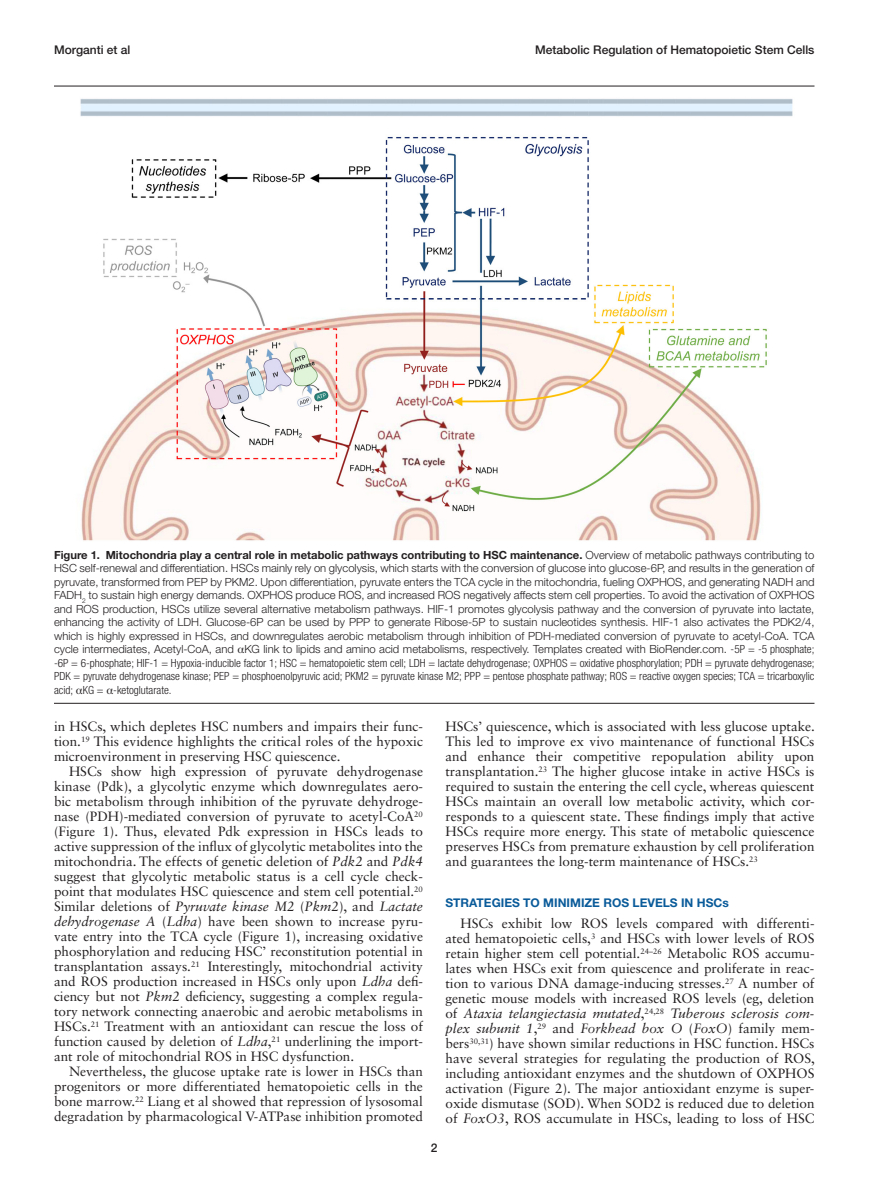
<style>
.page{position:relative;width:891px;height:1188px;background:#fff}
.page>*{position:absolute;margin:0;border:0;box-sizing:border-box;transform-origin:0 0}
.t1{font:13.5px/15px "Sabon LT Std";color:#231f20;text-align:justify}
.t2{font:500 12px "Helvetica Neue LT Std";color:#231f20}
.t3{font:700 12px "Helvetica Neue LT Std";color:#0a5b9a}
.t4{font:300 11.25px/13.5px "Helvetica Neue LT Std";color:#231f20;text-align:justify}
.s1{font-weight:700}
.s2{font-family:"Gandhari Unicode";font-weight:400}
.s3{font-stretch:condensed}
.s4{font-style:italic}
</style>
<div class="page">
<img style="left:80px;top:98px;width:713px;height:443px">
<hr style="left:54px;top:86px;width:760px;height:1px;background:#231f20">
<hr style="left:54px;top:703px;width:760px;height:1px;background:#231f20">
<p class="t2" style="left:54px;top:42px;width:78px">Morganti et al</p>
<p class="t2" style="left:535px;top:42px;width:281px">Metabolic Regulation of Hematopoietic Stem Cells</p>
<p class="t4" style="left:54px;top:548px;width:762px"><span class="s1">Figure 1. Mitochondria play a central role in metabolic pathways contributing to HSC maintenance.</span> Overview of metabolic pathways contributing to HSC self-renewal and differentiation. HSCs mainly rely on glycolysis, which starts with the conversion of glucose into glucose-6P, and results in the generation of pyruvate, transformed from PEP by PKM2. Upon differentiation, pyruvate enters the TCA cycle in the mitochondria, fueling OXPHOS, and generating NADH and FADH<sub>2</sub> to sustain high energy demands. OXPHOS produce ROS, and increased ROS negatively affects stem cell properties. To avoid the activation of OXPHOS and ROS production, HSCs utilize several alternative metabolism pathways. HIF-1 promotes glycolysis pathway and the conversion of pyruvate into lactate, enhancing the activity of LDH. Glucose-6P can be used by PPP to generate Ribose-5P to sustain nucleotides synthesis. HIF-1 also activates the PDK2/4, which is highly expressed in HSCs, and downregulates aerobic metabolism through inhibition of PDH-mediated conversion of pyruvate to acetyl-CoA. TCA cycle intermediates, Acetyl-CoA, and <span class="s2">α</span>KG link to lipids and amino acid metabolisms, respectively. Templates created with BioRender.com. <span class="s3">-5P = -5 phosphate; -6P = 6-phosphate; HIF-1 = Hypoxia-inducible factor 1; HSC = hematopoietic stem cell; LDH = lactate dehydrogenase; OXPHOS = oxidative phosphorylation; PDH = pyruvate dehydrogenase; PDK = pyruvate dehydrogenase kinase; PEP = phosphoenolpyruvic acid; PKM2 = pyruvate kinase M2; PPP = pentose phosphate pathway; ROS = reactive oxygen species; TCA = tricarboxylic acid;</span> <span class="s2">α</span><span class="s3">KG =</span> <span class="s2">α</span><span class="s3">-ketoglutarate.</span></p>
<p class="t1" style="left:54px;top:719px;width:371px">in HSCs, which depletes HSC numbers and impairs their func&shy;tion.<sup>19</sup> This evidence highlights the critical roles of the hypoxic microenvironment in preserving HSC quiescence.</p>
<p class="t1" style="left:54px;top:764px;width:371px;text-indent:15px">HSCs show high expression of pyruvate dehydrogenase kinase (Pdk), a glycolytic enzyme which downregulates aero&shy;bic metabolism through inhibition of the pyruvate dehydroge&shy;nase (PDH)-mediated conversion of pyruvate to acetyl-CoA<sup>20 </sup>(Figure 1). Thus, elevated Pdk expression in HSCs leads to active suppression of the influx of glycolytic metabolites into the mitochondria. The effects of genetic deletion of <span class="s4">Pdk2</span> and <span class="s4">Pdk4 </span>suggest that glycolytic metabolic status is a cell cycle check&shy;point that modulates HSC quiescence and stem cell potential.<sup>20<br></sup>Similar deletions of <span class="s4">Pyruvate kinase M2</span> (<span class="s4">Pkm2</span>), and <span class="s4">Lactate dehydrogenase A</span> (<span class="s4">Ldha</span>) have been shown to increase pyru&shy;vate entry into the TCA cycle (Figure 1), increasing oxidative phosphorylation and reducing HSC’ reconstitution potential in transplantation assays.<sup>21</sup> Interestingly, mitochondrial activity and ROS production increased in HSCs only upon <span class="s4">Ldha</span> defi&shy;ciency but not <span class="s4">Pkm2</span> deficiency, suggesting a complex regula&shy;tory network connecting anaerobic and aerobic metabolisms in HSCs.<sup>21</sup> Treatment with an antioxidant can rescue the loss of function caused by deletion of <span class="s4">Ldha</span>,<sup>21</sup> underlining the import&shy;ant role of mitochondrial ROS in HSC dysfunction.</p>
<p class="t1" style="left:54px;top:1064px;width:371px;text-indent:15px">Nevertheless, the glucose uptake rate is lower in HSCs than progenitors or more differentiated hematopoietic cells in the bone marrow.<sup>22</sup> Liang et al showed that repression of lysosomal degradation by pharmacological V-ATPase inhibition promoted</p>
<p class="t2" style="left:431px;top:1140px;width:8px">2</p>
<p class="t1" style="left:446px;top:719px;width:371px">HSCs’ quiescence, which is associated with less glucose uptake.<br>This led to improve ex vivo maintenance of functional HSCs and enhance their competitive repopulation ability upon transplantation.<sup>23</sup> The higher glucose intake in active HSCs is required to sustain the entering the cell cycle, whereas quiescent HSCs maintain an overall low metabolic activity, which cor&shy;responds to a quiescent state. These findings imply that active HSCs require more energy. This state of metabolic quiescence preserves HSCs from premature exhaustion by cell proliferation and guarantees the long-term maintenance of HSCs.<sup>23</sup></p>
<p class="t3" style="left:446px;top:895px;width:285px">STRATEGIES TO MINIMIZE ROS LEVELS IN HSCs</p>
<p class="t1" style="left:445px;top:916px;width:371px;text-indent:15px">HSCs exhibit low ROS levels compared with differenti&shy;ated hematopoietic cells,<sup>3</sup> and HSCs with lower levels of ROS retain higher stem cell potential.<sup>24–26</sup> Metabolic ROS accumu&shy;lates when HSCs exit from quiescence and proliferate in reac&shy;tion to various DNA damage-inducing stresses.<sup>27</sup> A number of genetic mouse models with increased ROS levels (eg, deletion of <span class="s4">Ataxia telangiectasia mutated</span>,<sup>24,28</sup> <span class="s4">Tuberous sclerosis com&shy;plex subunit 1</span>,<sup>29</sup> and <span class="s4">Forkhead box O</span> (<span class="s4">FoxO</span>) family mem&shy;bers<sup>30,31</sup>) have shown similar reductions in HSC function. HSCs have several strategies for regulating the production of ROS, including antioxidant enzymes and the shutdown of OXPHOS activation (Figure 2). The major antioxidant enzyme is super&shy;oxide dismutase (SOD). When SOD2 is reduced due to deletion of <span class="s4">FoxO3</span>, ROS accumulate in HSCs, leading to loss of HSC</p>
</div>
